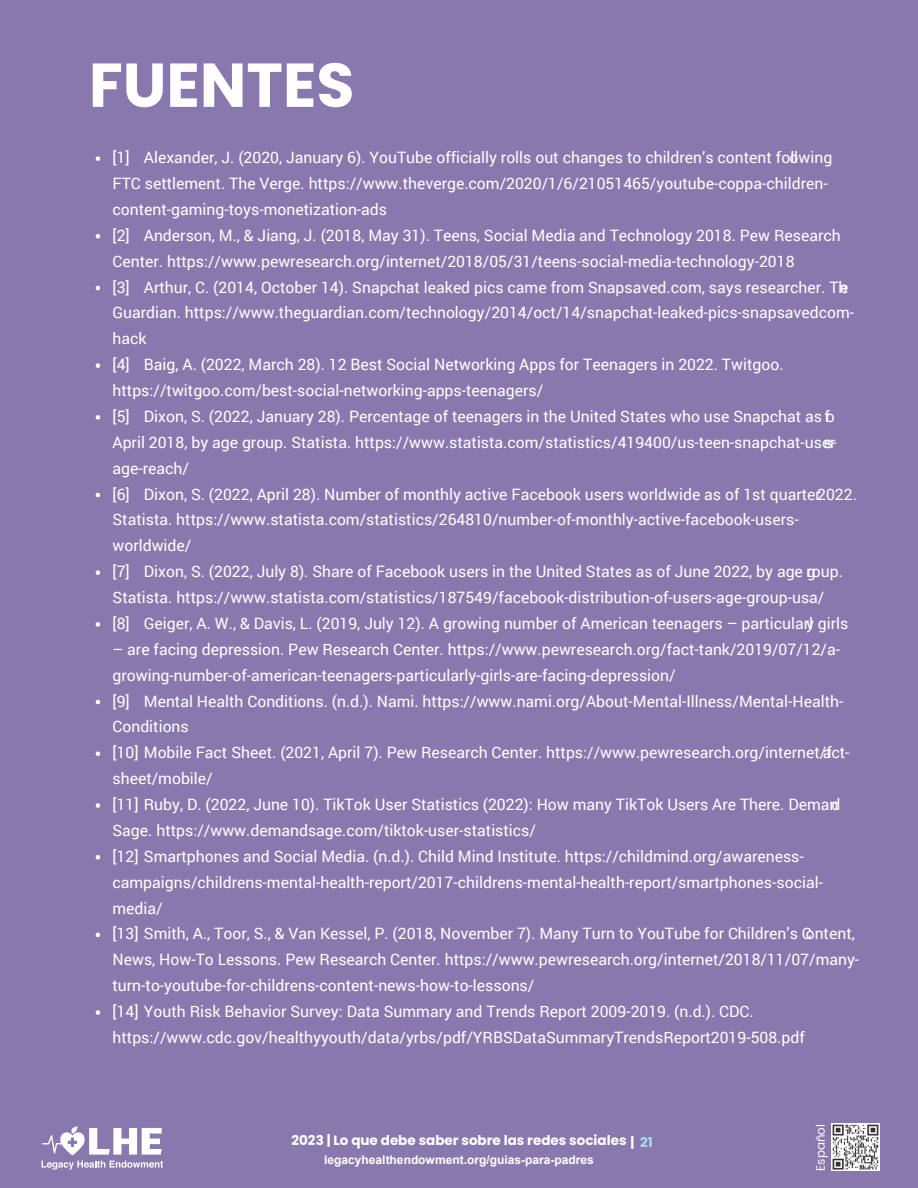
<style>
.page{position:relative;width:918px;height:1188px;background:#fff}
.page>*{position:absolute;margin:0;border:0;box-sizing:border-box;transform-origin:0 0}
.t1{font:700 61.8px "Poppins";color:#fff}
.t2{font:15.75px/25.8px "Roboto";color:#fff}
.t3{font:700 13.5px "Poppins";color:#fff}
.t4{font:700 13.5px "Poppins";color:#a6dce4}
.t5{font:700 12px "Arial";color:#fff}
.t6{font:12px "Poppins";color:#fff}
.s1{color:#fff}
</style>
<div class="page">
<div style="left:0;top:0;width:918px;height:1180px;background:#8978ae"></div>
<svg style="left:96px;top:156px;width:4px;height:5px"></svg>
<svg style="left:96px;top:234px;width:4px;height:4px"></svg>
<svg style="left:96px;top:286px;width:4px;height:4px"></svg>
<svg style="left:96px;top:363px;width:4px;height:5px"></svg>
<svg style="left:96px;top:415px;width:4px;height:5px"></svg>
<svg style="left:96px;top:493px;width:4px;height:4px"></svg>
<svg style="left:96px;top:570px;width:4px;height:5px"></svg>
<svg style="left:96px;top:622px;width:4px;height:5px"></svg>
<svg style="left:96px;top:700px;width:4px;height:4px"></svg>
<svg style="left:96px;top:752px;width:4px;height:4px"></svg>
<svg style="left:96px;top:803px;width:4px;height:5px"></svg>
<svg style="left:96px;top:855px;width:4px;height:5px"></svg>
<svg style="left:96px;top:933px;width:4px;height:4px"></svg>
<svg style="left:96px;top:1010px;width:4px;height:5px"></svg>
<div style="left:0;top:1110px;width:918px;height:78px;background:#8978ae"></div>
<svg style="left:42px;top:1161px;width:121px;height:9px"></svg>
<svg style="left:42px;top:1126px;width:120px;height:29px"></svg>
<img style="left:832px;top:1123px;width:47px;height:48px">
<h1 class="t1" style="left:89px;top:49px;width:267px">FUENTES</h1>
<p class="t2" style="left:112px;top:145px;width:746px">[1] Alexander, J. (2020, January 6). YouTube officially rolls out changes to children’s content following FTC settlement. The Verge. https://www.theverge.com/2020/1/6/21051465/youtube-coppa-children&shy;content-gaming-toys-monetization-ads<br>[2] Anderson, M., &amp; Jiang, J. (2018, May 31). Teens, Social Media and Technology 2018. Pew Research Center. https://www.pewresearch.org/internet/2018/05/31/teens-social-media-technology-2018<br>[3] Arthur, C. (2014, October 14). Snapchat leaked pics came from Snapsaved.com, says researcher. The Guardian. https://www.theguardian.com/technology/2014/oct/14/snapchat-leaked-pics-snapsavedcom&shy;hack<br>[4] Baig, A. (2022, March 28). 12 Best Social Networking Apps for Teenagers in 2022. Twitgoo. https://twitgoo.com/best-social-networking-apps-teenagers/<br>[5] Dixon, S. (2022, January 28). Percentage of teenagers in the United States who use Snapchat as of April 2018, by age group. Statista. https://www.statista.com/statistics/419400/us-teen-snapchat-users&shy;age-reach/<br>[6] Dixon, S. (2022, April 28). Number of monthly active Facebook users worldwide as of 1st quarter 2022.<br>Statista. https://www.statista.com/statistics/264810/number-of-monthly-active-facebook-users&shy;worldwide/<br>[7] Dixon, S. (2022, July 8). Share of Facebook users in the United States as of June 2022, by age group.<br>Statista. https://www.statista.com/statistics/187549/facebook-distribution-of-users-age-group-usa/<br>[8] Geiger, A. W., &amp; Davis, L. (2019, July 12). A growing number of American teenagers – particularly girls</p>
<p class="t2" style="left:112px;top:636px;width:748px">– are facing depression. Pew Research Center. https://www.pewresearch.org/fact-tank/2019/07/12/a&shy;growing-number-of-american-teenagers-particularly-girls-are-facing-depression/<br>[9] Mental Health Conditions. (n.d.). Nami. https://www.nami.org/About-Mental-Illness/Mental-Health-Conditions<br>[10] Mobile Fact Sheet. (2021, April 7). Pew Research Center. https://www.pewresearch.org/internet/fact&shy;sheet/mobile/<br>[11] Ruby, D. (2022, June 10). TikTok User Statistics (2022): How many TikTok Users Are There. Demand Sage. https://www.demandsage.com/tiktok-user-statistics/<br>[12] Smartphones and Social Media. (n.d.). Child Mind Institute. https://childmind.org/awareness&shy;campaigns/childrens-mental-health-report/2017-childrens-mental-health-report/smartphones-social&shy;media/<br>[13] Smith, A., Toor, S., &amp; Van Kessel, P. (2018, November 7). Many Turn to YouTube for Children’s Content, News, How-To Lessons. Pew Research Center. https://www.pewresearch.org/internet/2018/11/07/many&shy;turn-to-youtube-for-childrens-content-news-how-to-lessons/<br>[14] Youth Risk Behavior Survey: Data Summary and Trends Report 2009-2019. (n.d.). CDC. https://www.cdc.gov/healthyyouth/data/yrbs/pdf/YRBSDataSummaryTrendsReport2019-508.pdf</p>
<p class="t3" style="left:291px;top:1132px;width:337px">2023 | Lo que debe saber sobre las redes sociales</p>
<p class="t5" style="left:324px;top:1152px;width:271px">legacyhealthendowment.org/guias-para-padres</p>
<p class="t4" style="left:630px;top:1135px;width:24px"><span class="s1">|</span> 21</p>
<p class="t6" style="left:812px;top:1171px;width:48px;rotate:-90deg">Español</p>
</div>
